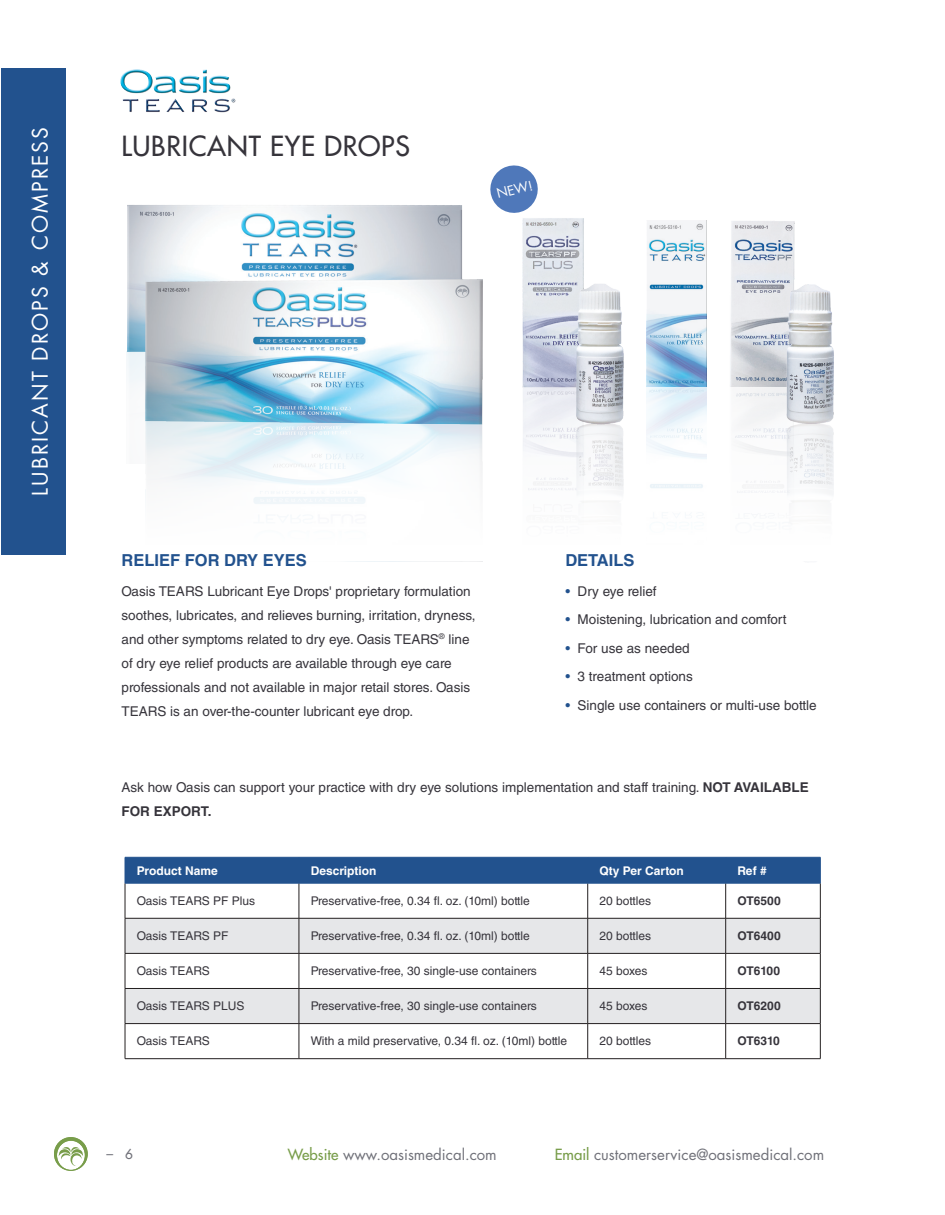
<style>
.page{position:relative;width:945px;height:1215px;background:#fff}
.page>*{position:absolute;margin:0;border:0;box-sizing:border-box;transform-origin:0 0}
.CATALOG_HEADERS_-_BL{font:500 27px "Futura Std";letter-spacing:.025em;color:#36343b}
.CATEGORY_VERTICAL_TA{font:21px "Futura Std";letter-spacing:.1em;color:#fff}
.CATALOG_-_BODY_TEXT{font:700 16.5px "Helvetica LT Std";color:#22528e}
.t1{font:15px "Futura Std";color:#707179}
.CATALOG_-_BODY_TEXT-2{font:13.5px/24px "Helvetica LT Std";color:#36343b}
.t2{font:500 13.5px "Futura Std";color:#707179}
.CATALOG_HEADERS_-_BL-2{font:13.05px "Futura Std";color:#fff}
.CATALOG_-_TABLES_TEX{font:12px "Helvetica LT Std";color:#36343b}
.CATALOG_-_TABLES_HEA{font:700 12px "Helvetica LT Std";color:#fff}
.CATALOG_-_TABLES_PAR{font:700 12px "Helvetica LT Std";color:#36343b}
.s1{color:#22528e}
.s2{font-weight:700}
.s3{font-weight:500;color:#789d4a}
</style>
<div class="page">
<svg style="left:54px;top:1137px;width:34px;height:34px"></svg>
<img style="left:127px;top:205px;width:356px;height:181px">
<img style="left:522px;top:218px;width:62px;height:168px">
<img style="left:569px;top:272px;width:55px;height:114px">
<img style="left:730px;top:221px;width:65px;height:165px">
<img style="left:779px;top:276px;width:55px;height:110px">
<svg style="left:647px;top:220px;width:58px;height:166px"></svg>
<svg style="left:145px;top:386px;width:689px;height:130px"></svg>
<img style="left:126px;top:351px;width:20px;height:112px">
<svg style="left:126px;top:919px;width:694px;height:139px"></svg>
<hr style="left:125px;top:883px;width:1px;height:35px;background:#231f20">
<hr style="left:299px;top:883px;width:1px;height:35px;background:#231f20">
<hr style="left:587px;top:883px;width:1px;height:35px;background:#231f20">
<hr style="left:725px;top:883px;width:1px;height:35px;background:#231f20">
<hr style="left:820px;top:883px;width:1px;height:35px;background:#231f20">
<hr style="left:125px;top:918px;width:174px;height:1px;background:#231f20">
<hr style="left:125px;top:918px;width:1px;height:35px;background:#231f20">
<hr style="left:299px;top:918px;width:289px;height:1px;background:#231f20">
<hr style="left:299px;top:918px;width:1px;height:35px;background:#231f20">
<hr style="left:588px;top:918px;width:138px;height:1px;background:#231f20">
<hr style="left:587px;top:918px;width:1px;height:35px;background:#231f20">
<hr style="left:726px;top:918px;width:94px;height:1px;background:#231f20">
<hr style="left:725px;top:918px;width:1px;height:35px;background:#231f20">
<hr style="left:820px;top:918px;width:1px;height:35px;background:#231f20">
<hr style="left:125px;top:953px;width:174px;height:1px;background:#231f20">
<hr style="left:125px;top:953px;width:1px;height:35px;background:#231f20">
<hr style="left:299px;top:953px;width:289px;height:1px;background:#231f20">
<hr style="left:299px;top:953px;width:1px;height:35px;background:#231f20">
<hr style="left:588px;top:953px;width:138px;height:1px;background:#231f20">
<hr style="left:587px;top:953px;width:1px;height:35px;background:#231f20">
<hr style="left:726px;top:953px;width:94px;height:1px;background:#231f20">
<hr style="left:725px;top:953px;width:1px;height:35px;background:#231f20">
<hr style="left:820px;top:953px;width:1px;height:35px;background:#231f20">
<hr style="left:125px;top:988px;width:174px;height:1px;background:#231f20">
<hr style="left:125px;top:989px;width:1px;height:34px;background:#231f20">
<hr style="left:299px;top:988px;width:289px;height:1px;background:#231f20">
<hr style="left:299px;top:989px;width:1px;height:34px;background:#231f20">
<hr style="left:588px;top:988px;width:138px;height:1px;background:#231f20">
<hr style="left:587px;top:989px;width:1px;height:34px;background:#231f20">
<hr style="left:726px;top:988px;width:94px;height:1px;background:#231f20">
<hr style="left:725px;top:989px;width:1px;height:34px;background:#231f20">
<hr style="left:820px;top:989px;width:1px;height:34px;background:#231f20">
<hr style="left:125px;top:1023px;width:174px;height:1px;background:#231f20">
<hr style="left:125px;top:1024px;width:1px;height:35px;background:#231f20">
<hr style="left:299px;top:1023px;width:289px;height:1px;background:#231f20">
<hr style="left:299px;top:1024px;width:1px;height:35px;background:#231f20">
<hr style="left:588px;top:1023px;width:138px;height:1px;background:#231f20">
<hr style="left:587px;top:1024px;width:1px;height:35px;background:#231f20">
<hr style="left:726px;top:1023px;width:94px;height:1px;background:#231f20">
<hr style="left:725px;top:1024px;width:1px;height:35px;background:#231f20">
<hr style="left:820px;top:1024px;width:1px;height:35px;background:#231f20">
<hr style="left:125px;top:1058px;width:174px;height:1px;background:#231f20">
<hr style="left:299px;top:1058px;width:289px;height:1px;background:#231f20">
<hr style="left:588px;top:1058px;width:138px;height:1px;background:#231f20">
<hr style="left:726px;top:1058px;width:94px;height:1px;background:#231f20">
<hr style="left:125px;top:883px;width:174px;height:1px;background:#22528e">
<hr style="left:299px;top:883px;width:289px;height:1px;background:#22528e">
<hr style="left:588px;top:883px;width:138px;height:1px;background:#22528e">
<hr style="left:726px;top:883px;width:94px;height:1px;background:#22528e">
<div style="left:125px;top:857px;width:696px;height:26px;background:#22528e"></div>
<img style="left:120px;top:69px;width:116px;height:44px">
<div style="left:1px;top:68px;width:65px;height:486px;background:#22528e"></div>
<svg style="left:705px;top:220px;width:2px;height:166px"></svg>
<svg style="left:490px;top:165px;width:48px;height:48px"></svg>
<p class="CATEGORY_VERTICAL_TA" style="left:27px;top:496px;width:370px;rotate:-90deg">LUBRICANT DROPS &amp; COMPRESS</p>
<p class="CATALOG_HEADERS_-_BL" style="left:122px;top:129px;width:290px">LUBRICANT EYE DROPS</p>
<p class="CATALOG_HEADERS_-_BL-2" style="left:495px;top:186px;width:38px;rotate:-14deg">NEW!</p>
<p class="CATALOG_-_BODY_TEXT" style="left:122px;top:550px;width:187px">RELIEF FOR DRY EYES</p>
<p class="CATALOG_-_BODY_TEXT-2" style="left:122px;top:579px;width:356px">Oasis TEARS Lubricant Eye Drops' proprietary formulation soothes, lubricates, and relieves burning, irritation, dryness, and other symptoms related to dry eye. Oasis TEARS<sup>®</sup> line of dry eye relief products are available through eye care professionals and not available in major retail stores. Oasis TEARS is an over-the-counter lubricant eye drop.</p>
<p class="CATALOG_-_BODY_TEXT" style="left:565px;top:550px;width:71px">DETAILS</p>
<p class="CATALOG_-_BODY_TEXT-2" style="left:565px;top:579px;width:93px"><span class="s1">•</span> Dry eye relief</p>
<p class="CATALOG_-_BODY_TEXT-2" style="left:565px;top:608px;width:223px"><span class="s1">•</span> Moistening, lubrication and comfort</p>
<p class="CATALOG_-_BODY_TEXT-2" style="left:565px;top:636px;width:126px"><span class="s1">•</span> For use as needed</p>
<p class="CATALOG_-_BODY_TEXT-2" style="left:565px;top:665px;width:129px"><span class="s1">•</span> 3 treatment options</p>
<p class="CATALOG_-_BODY_TEXT-2" style="left:565px;top:693px;width:253px"><span class="s1">•</span> Single use containers or multi-use bottle</p>
<p class="CATALOG_-_BODY_TEXT-2" style="left:122px;top:775px;width:689px">Ask how Oasis can support your practice with dry eye solutions implementation and staff training. <span class="s2">NOT AVAILABLE<br>FOR EXPORT.</span></p>
<p class="CATALOG_-_TABLES_HEA" style="left:137px;top:863px;width:82px">Product Name</p>
<p class="CATALOG_-_TABLES_HEA" style="left:311px;top:863px;width:67px">Description</p>
<p class="CATALOG_-_TABLES_HEA" style="left:600px;top:863px;width:86px">Qty Per Carton</p>
<p class="CATALOG_-_TABLES_HEA" style="left:738px;top:863px;width:31px">Ref #</p>
<p class="CATALOG_-_TABLES_TEX" style="left:137px;top:894px;width:120px">Oasis TEARS PF Plus</p>
<p class="CATALOG_-_TABLES_TEX" style="left:311px;top:894px;width:221px">Preservative-free, 0.34 fl. oz. (10ml) bottle</p>
<p class="CATALOG_-_TABLES_TEX" style="left:600px;top:894px;width:53px">20 bottles</p>
<p class="CATALOG_-_TABLES_PAR" style="left:738px;top:894px;width:45px">OT6500</p>
<p class="CATALOG_-_TABLES_TEX" style="left:137px;top:929px;width:93px">Oasis TEARS PF</p>
<p class="CATALOG_-_TABLES_TEX" style="left:311px;top:929px;width:221px">Preservative-free, 0.34 fl. oz. (10ml) bottle</p>
<p class="CATALOG_-_TABLES_TEX" style="left:600px;top:929px;width:53px">20 bottles</p>
<p class="CATALOG_-_TABLES_PAR" style="left:738px;top:929px;width:45px">OT6400</p>
<p class="CATALOG_-_TABLES_TEX" style="left:137px;top:964px;width:74px">Oasis TEARS</p>
<p class="CATALOG_-_TABLES_TEX" style="left:311px;top:964px;width:228px">Preservative-free, 30 single-use containers</p>
<p class="CATALOG_-_TABLES_TEX" style="left:600px;top:964px;width:49px">45 boxes</p>
<p class="CATALOG_-_TABLES_PAR" style="left:738px;top:964px;width:44px">OT6100</p>
<p class="CATALOG_-_TABLES_TEX" style="left:137px;top:999px;width:109px">Oasis TEARS PLUS</p>
<p class="CATALOG_-_TABLES_TEX" style="left:311px;top:999px;width:228px">Preservative-free, 30 single-use containers</p>
<p class="CATALOG_-_TABLES_TEX" style="left:600px;top:999px;width:49px">45 boxes</p>
<p class="CATALOG_-_TABLES_PAR" style="left:738px;top:999px;width:45px">OT6200</p>
<p class="CATALOG_-_TABLES_TEX" style="left:137px;top:1034px;width:74px">Oasis TEARS</p>
<p class="CATALOG_-_TABLES_TEX" style="left:311px;top:1034px;width:258px">With a mild preservative, 0.34 fl. oz. (10ml) bottle</p>
<p class="CATALOG_-_TABLES_TEX" style="left:600px;top:1034px;width:53px">20 bottles</p>
<p class="CATALOG_-_TABLES_PAR" style="left:738px;top:1034px;width:44px">OT6310</p>
<p class="t2" style="left:107px;top:1145px;width:28px">– 6</p>
<p class="t1" style="left:288px;top:1145px;width:210px"><span class="s3">Website</span> www.oasismedical.com</p>
<p class="t1" style="left:555px;top:1145px;width:271px"><span class="s3">Email</span> customerservice@oasismedical.com</p>
</div>
